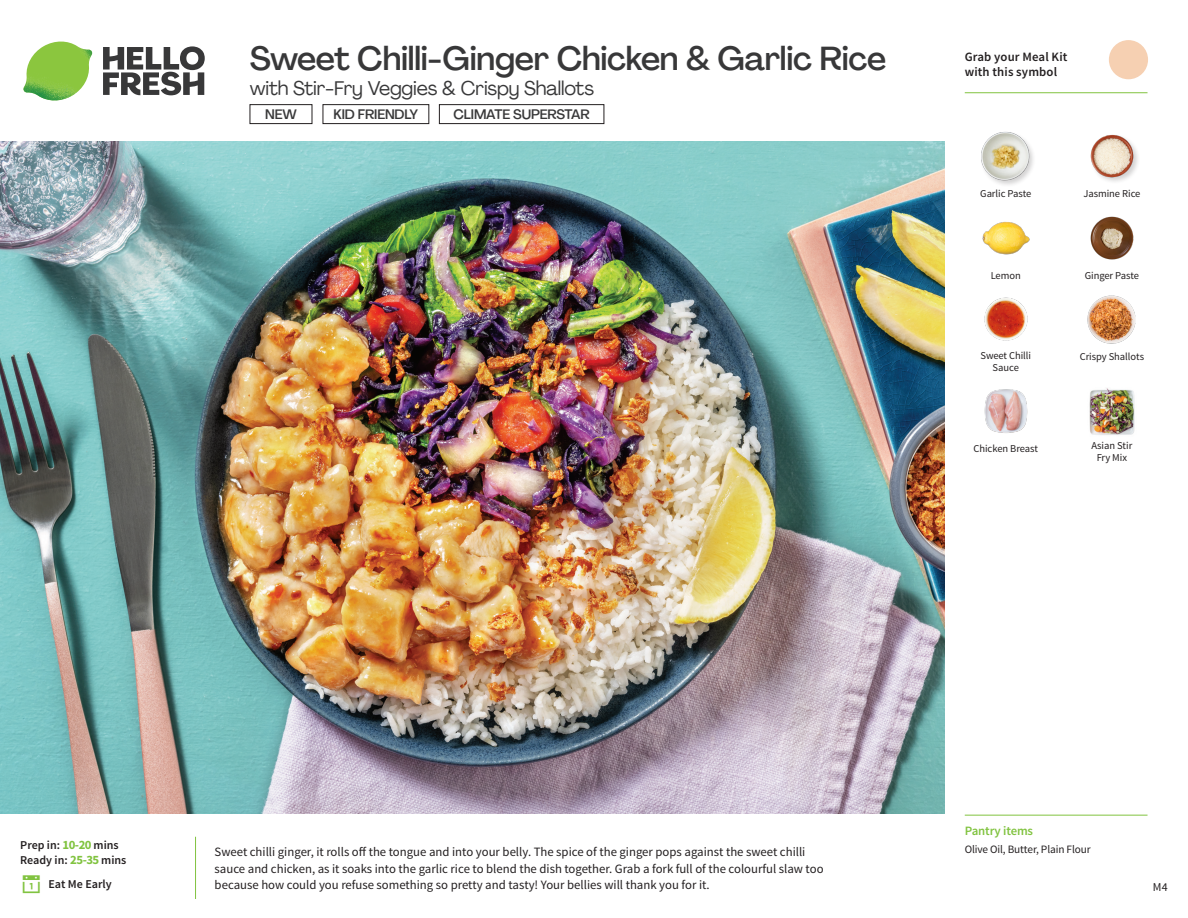
<style>
.page{position:relative;width:1188px;height:918px;background:#fff}
.page>*{position:absolute;margin:0;border:0;box-sizing:border-box;transform-origin:0 0}
._15_Titel_UK{font:500 33px "Agrandir";letter-spacing:-.01em;color:#383839}
._15_Titel_UK-2{font:19.5px "Agrandir";letter-spacing:-.01em;color:#383839}
.t1{font:500 13.5px "Agrandir";letter-spacing:-.01em;color:#383839}
.Step_6_Text_AU{font:12.75px/16.5px "Source Sans Pro";color:#231f20}
.t2{font:600 12.75px/15px "Source Sans Pro";letter-spacing:.01em;color:#231f20}
._04_Headers_Front{font:600 12.75px "Source Sans Pro";letter-spacing:-.01em;color:#81c340}
._04_Intro{font:600 12px "Source Sans Pro";color:#231f20}
.t3{font:12px "Source Sans Pro";color:#231f20}
._05_Pantry{font:11.25px "Source Sans Pro";letter-spacing:-.01em;color:#231f20}
._18_FRONT_ingredient{font:10.5px/12px "Source Sans Pro";letter-spacing:-.005em;color:#231f20;text-align:center}
.s1{font-weight:700;font-size:12.75px;color:#81c340}
</style>
<div class="page">
<svg style="left:103px;top:46px;width:102px;height:49px"></svg>
<img style="left:23px;top:42px;width:69px;height:59px">
<img style="left:0;top:142px;width:945px;height:672px">
<div style="left:323px;top:104px;width:106px;height:20px;border:1px solid #231f20"></div>
<img style="left:1087px;top:296px;width:48px;height:47px">
<img style="left:1089px;top:388px;width:46px;height:47px">
<img style="left:984px;top:389px;width:44px;height:44px">
<img style="left:984px;top:297px;width:44px;height:44px">
<img style="left:982px;top:221px;width:48px;height:34px">
<img style="left:1090px;top:216px;width:44px;height:44px">
<div style="left:980px;top:130px;width:56px;height:57px;background:#231f20;opacity:.2"></div>
<img style="left:980px;top:131px;width:50px;height:50px">
<img style="left:1090px;top:134px;width:48px;height:48px">
<hr style="left:965px;top:815px;width:183px;height:1px;background:#81c340">
<svg style="left:1091px;top:40px;width:57px;height:54px"></svg>
<hr style="left:965px;top:92px;width:183px;height:1px;background:#81c340">
<div style="left:250px;top:104px;width:62px;height:20px;border:1px solid #231f20"></div>
<div style="left:439px;top:104px;width:165px;height:20px;border:1px solid #231f20"></div>
<p class="_15_Titel_UK" style="left:250px;top:38px;width:638px">Sweet Chilli-Ginger Chicken &amp; Garlic Rice</p>
<p class="_15_Titel_UK-2" style="left:250px;top:76px;width:346px">with Stir-Fry Veggies &amp; Crispy Shallots</p>
<p class="t1" style="left:265px;top:106px;width:33px">NEW</p>
<p class="t1" style="left:453px;top:106px;width:138px">CLIMATE SUPERSTAR</p>
<p class="t1" style="left:333px;top:106px;width:86px">KID FRIENDLY</p>
<p class="t2" style="left:965px;top:50px;width:104px">Grab your Meal Kit with this symbol</p>
<p class="_18_FRONT_ingredient" style="left:980px;top:188px;width:53px">Garlic Paste</p>
<p class="_18_FRONT_ingredient" style="left:1083px;top:188px;width:59px">Jasmine Rice</p>
<p class="_18_FRONT_ingredient" style="left:991px;top:270px;width:32px">Lemon</p>
<p class="_18_FRONT_ingredient" style="left:1085px;top:270px;width:56px">Ginger Paste</p>
<p class="_18_FRONT_ingredient" style="left:980px;top:350px;width:52px">Sweet Chilli</p>
<p class="_18_FRONT_ingredient" style="left:1080px;top:351px;width:66px">Crispy Shallots</p>
<p class="_18_FRONT_ingredient" style="left:993px;top:362px;width:28px">Sauce</p>
<p class="_18_FRONT_ingredient" style="left:974px;top:443px;width:66px">Chicken Breast</p>
<p class="_18_FRONT_ingredient" style="left:1092px;top:440px;width:42px">Asian Stir<br>Fry Mix</p>
<p class="_04_Intro" style="left:20px;top:837px;width:100px">Prep in: <span class="s1">10-20</span> mins</p>
<p class="_04_Intro" style="left:20px;top:852px;width:108px">Ready in: <span class="s1">25-35</span> mins</p>
<p class="Step_6_Text_AU" style="left:215px;top:844px;width:611px">Sweet chilli ginger, it rolls off the tongue and into your belly. The spice of the ginger pops against the sweet chilli sauce and chicken, as it soaks into the garlic rice to blend the dish together. Grab a fork full of the colourful slaw too</p>
<p class="_04_Intro" style="left:48px;top:876px;width:65px">Eat Me Early</p>
<p class="Step_6_Text_AU" style="left:215px;top:877px;width:497px">because how could you refuse something so pretty and tasty! Your bellies will thank you for it.</p>
<p class="_04_Headers_Front" style="left:965px;top:822px;width:70px">Pantry items</p>
<p class="_05_Pantry" style="left:965px;top:842px;width:127px">Olive Oil, Butter, Plain Flour</p>
<p class="t3" style="left:1153px;top:879px;width:16px">M4</p>
</div>
